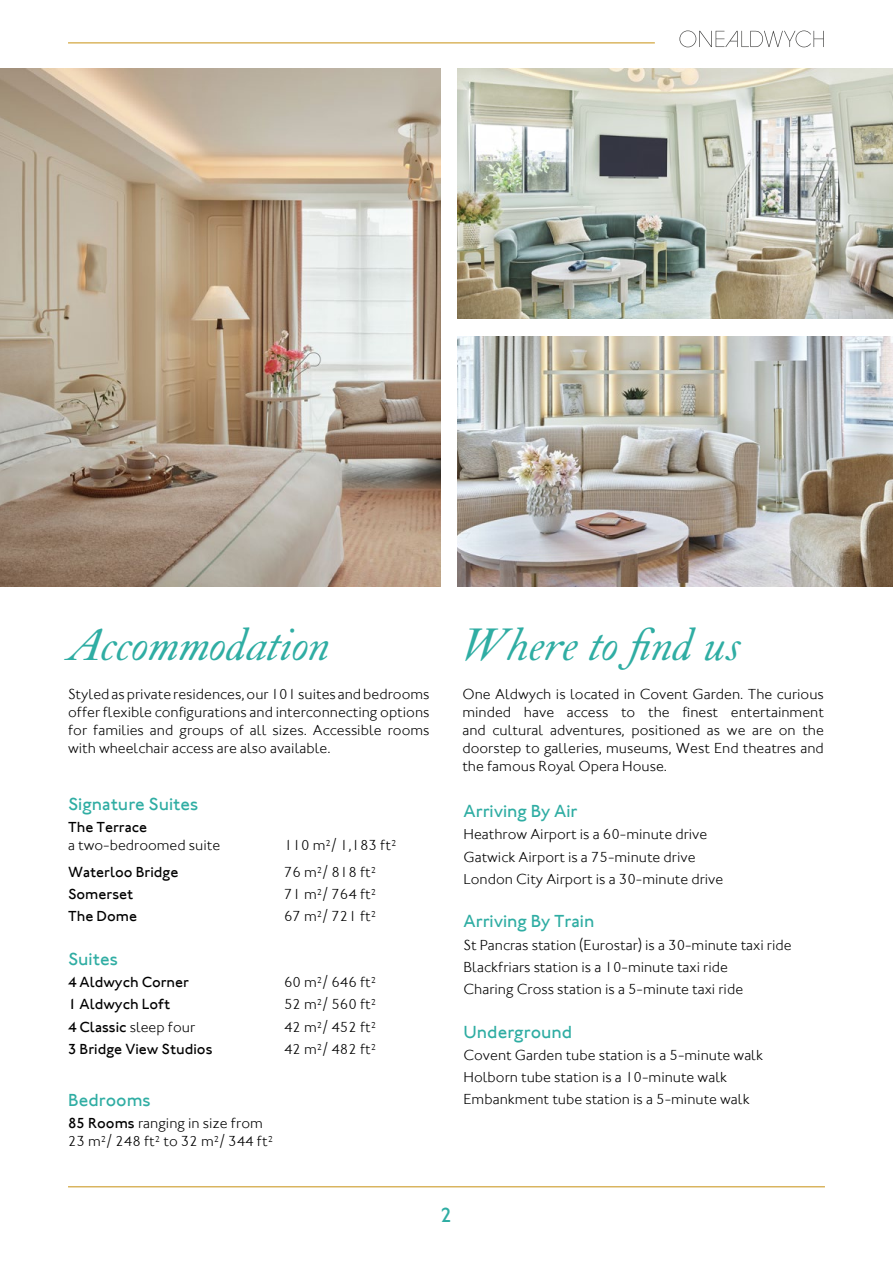
<style>
.page{position:relative;width:893px;height:1263px;background:#fff}
.page>*{position:absolute;margin:0;border:0;box-sizing:border-box;transform-origin:0 0}
.t1{font:italic 45px "LTC Caslon Pro";letter-spacing:-.015em;color:#2fada3}
.t2{font:500 21px "Johnston ITC";color:#2fada3}
.t3{font:500 18px "Johnston ITC";color:#2fada3}
.t4{font:300 15px/18px "Johnston ITC";color:#000}
.t5{font:500 15px "Johnston ITC";color:#000}
.s1{font-weight:500}
</style>
<div class="page">
<hr style="left:68px;top:43px;width:587px;height:1px;background:#c89112">
<img style="left:0;top:68px;width:440px;height:519px">
<img style="left:457px;top:68px;width:436px;height:251px">
<img style="left:457px;top:336px;width:436px;height:251px">
<svg style="left:679px;top:31px;width:145px;height:16px"></svg>
<hr style="left:68px;top:1186px;width:757px;height:1px;background:#c89112">
<h1 class="t1" style="left:68px;top:621px;width:263px">Accommodation</h1>
<h1 class="t1" style="left:463px;top:621px;width:279px">Where to find us</h1>
<p class="t4" style="left:462px;top:684px;width:363px;text-align:justify">One Aldwych is located in Covent Garden. The curious minded have access to the finest entertainment and cultural adventures, positioned as we are on the doorstep to galleries, museums, West End theatres and the famous Royal Opera House.</p>
<p class="t4" style="left:68px;top:684px;width:363px;text-align:justify">Styled as private residences, our 101 suites and bedrooms offer flexible configurations and interconnecting options for families and groups of all sizes. Accessible rooms with wheelchair access are also available.</p>
<p class="t3" style="left:68px;top:793px;width:132px">Signature Suites</p>
<p class="t5" style="left:68px;top:818px;width:81px">The Terrace</p>
<p class="t4" style="left:68px;top:836px;width:154px">a two-bedroomed suite</p>
<p class="t4" style="left:284px;top:836px;width:114px">110 m²/ 1,183 ft²</p>
<p class="t5" style="left:68px;top:863px;width:112px">Waterloo Bridge</p>
<p class="t4" style="left:284px;top:863px;width:94px">76 m²/ 818 ft²</p>
<p class="t5" style="left:68px;top:885px;width:67px">Somerset</p>
<p class="t4" style="left:284px;top:885px;width:94px">71 m²/ 764 ft²</p>
<p class="t5" style="left:68px;top:907px;width:71px">The Dome</p>
<p class="t4" style="left:284px;top:907px;width:94px">67 m²/ 721 ft²</p>
<p class="t3" style="left:68px;top:948px;width:51px">Suites</p>
<p class="t5" style="left:68px;top:973px;width:123px">4 Aldwych Corner</p>
<p class="t4" style="left:284px;top:973px;width:94px">60 m²/ 646 ft²</p>
<p class="t5" style="left:68px;top:995px;width:104px">1 Aldwych Loft</p>
<p class="t4" style="left:284px;top:995px;width:94px">52 m²/ 560 ft²</p>
<p class="t4" style="left:68px;top:1017px;width:129px"><span class="s1">4 Classic</span> sleep four</p>
<p class="t4" style="left:284px;top:1017px;width:94px">42 m²/ 452 ft²</p>
<p class="t5" style="left:68px;top:1040px;width:146px">3 Bridge View Studios</p>
<p class="t4" style="left:284px;top:1040px;width:94px">42 m²/ 482 ft²</p>
<p class="t3" style="left:68px;top:1089px;width:84px">Bedrooms</p>
<p class="t4" style="left:68px;top:1114px;width:207px"><span class="s1">85 Rooms</span> ranging in size from<br>23 m²/ 248 ft² to 32 m²/ 344 ft²</p>
<p class="t3" style="left:463px;top:800px;width:115px">Arriving By Air</p>
<p class="t4" style="left:463px;top:823px;width:261px;line-height:22.2px">Heathrow Airport is a 60-minute drive<br>Gatwick Airport is a 75-minute drive<br>London City Airport is a 30-minute drive</p>
<p class="t3" style="left:463px;top:911px;width:132px">Arriving By Train</p>
<p class="t4" style="left:463px;top:933px;width:330px;line-height:22.2px">St Pancras station (Eurostar) is a 30-minute taxi ride<br>Blackfriars station is a 10-minute taxi ride<br>Charing Cross station is a 5-minute taxi ride</p>
<p class="t3" style="left:463px;top:1021px;width:110px">Underground</p>
<p class="t4" style="left:463px;top:1044px;width:301px;line-height:22.2px">Covent Garden tube station is a 5-minute walk<br>Holborn tube station is a 10-minute walk<br>Embankment tube station is a 5-minute walk</p>
<h2 class="t2" style="left:441px;top:1202px;width:13px">2</h2>
</div>
